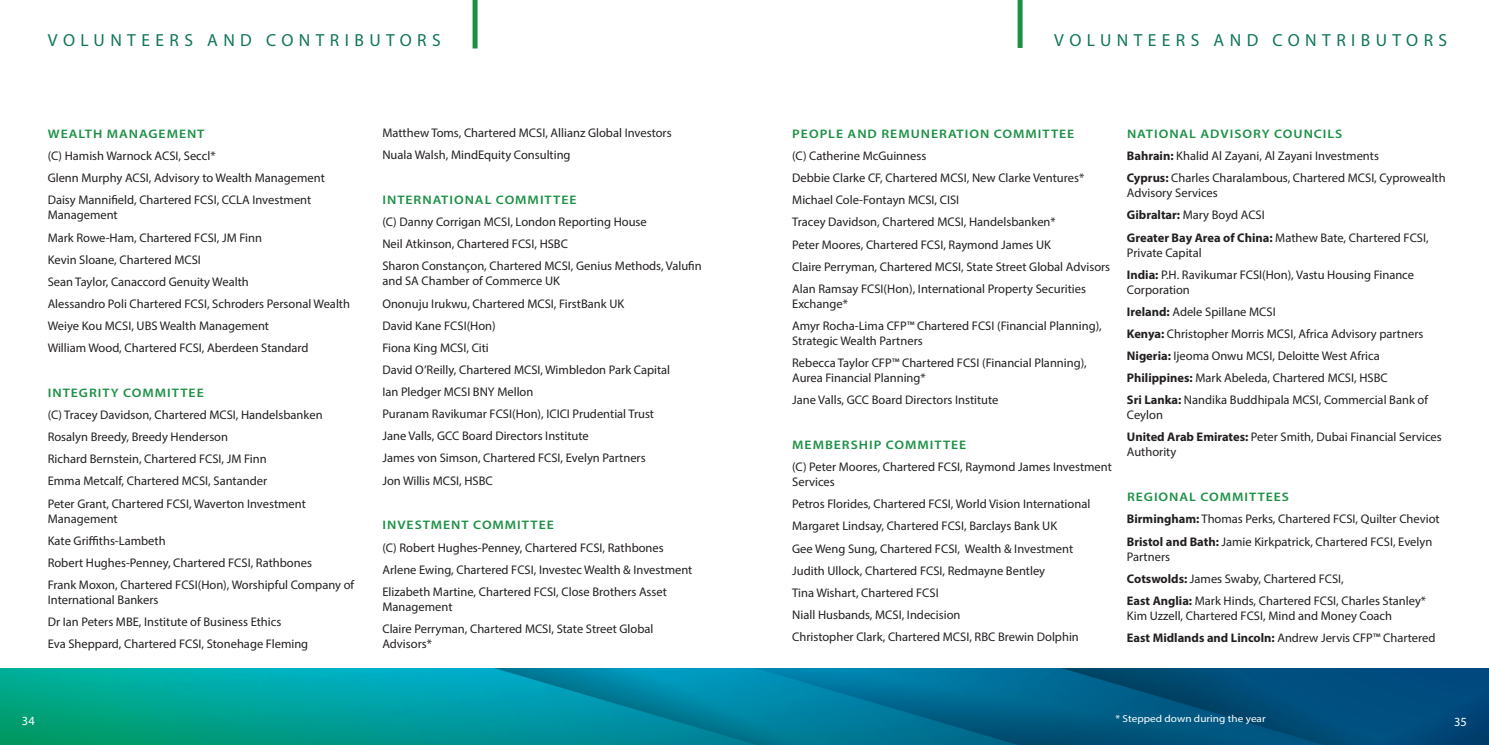
<style>
.page{position:relative;width:1489px;height:745px;background:#fff}
.page>*{position:absolute;margin:0;border:0;box-sizing:border-box;transform-origin:0 0}
.t1{font:17.5px "Myriad Pro";letter-spacing:.31em;color:#10755b}
.t2{font:12.5px/22.1px "Myriad Pro";color:#231f20}
.t3{font:12.5px "Myriad Pro";color:#fff}
.t4{font:600 12.38px "Myriad Pro";letter-spacing:.07em;color:#1c9145;scale:1.11 1}
.t5{font:10.12px "Myriad Pro";color:#fff;scale:1.11 1}
.s1{font-weight:700}
</style>
<div class="page">
<img style="left:0;top:668px;width:1488px;height:76px">
<div style="left:1017px;top:0;width:5px;height:48px;background:#1a9044"></div>
<div style="left:472px;top:0;width:5px;height:48px;background:#1a9044"></div>
<h1 class="t1" style="left:48px;top:30px;width:394px">VOLUNTEERS AND CONTRIBUTORS</h1>
<h1 class="t1" style="left:1054px;top:30px;width:394px">VOLUNTEERS AND CONTRIBUTORS</h1>
<p class="t4" style="left:48px;top:126px;width:143px">WEALTH MANAGEMENT</p>
<p class="t2" style="left:48px;top:145px;width:279px">(C) Hamish Warnock ACSI, Seccl*<br>Glenn Murphy ACSI, Advisory to Wealth Management<br>Daisy Mannifield, Chartered FCSI, CCLA Investment</p>
<p class="t2" style="left:48px;top:204px;width:304px">Management<br>Mark Rowe-Ham, Chartered FCSI, JM Finn<br>Kevin Sloane, Chartered MCSI<br>Sean Taylor, Canaccord Genuity Wealth<br>Alessandro Poli Chartered FCSI, Schroders Personal Wealth Weiye Kou MCSI, UBS Wealth Management<br>William Wood, Chartered FCSI, Aberdeen Standard</p>
<p class="t4" style="left:48px;top:384px;width:142px">INTEGRITY COMMITTEE</p>
<p class="t2" style="left:48px;top:403px;width:276px">(C) Tracey Davidson, Chartered MCSI, Handelsbanken Rosalyn Breedy, Breedy Henderson<br>Richard Bernstein, Chartered FCSI, JM Finn<br>Emma Metcalf, Chartered MCSI, Santander<br>Peter Grant, Chartered FCSI, Waverton Investment</p>
<p class="t2" style="left:48px;top:506px;width:308px">Management<br>Kate Griffiths-Lambeth<br>Robert Hughes-Penney, Chartered FCSI, Rathbones<br>Frank Moxon, Chartered FCSI(Hon), Worshipful Company of</p>
<p class="t2" style="left:48px;top:588px;width:262px">International Bankers<br>Dr Ian Peters MBE, Institute of Business Ethics<br>Eva Sheppard, Chartered FCSI, Stonehage Fleming</p>
<p class="t2" style="left:382px;top:121px;width:291px">Matthew Toms, Chartered MCSI, Allianz Global Investors<br>Nuala Walsh, MindEquity Consulting</p>
<p class="t4" style="left:382px;top:192px;width:176px">INTERNATIONAL COMMITTEE</p>
<p class="t2" style="left:382px;top:211px;width:321px">(C) Danny Corrigan MCSI, London Reporting House<br>Neil Atkinson, Chartered FCSI, HSBC<br>Sharon Constançon, Chartered MCSI, Genius Methods, Valufin</p>
<p class="t2" style="left:382px;top:270px;width:289px">and SA Chamber of Commerce UK<br>Ononuju Irukwu, Chartered MCSI, FirstBank UK<br>David Kane FCSI(Hon)<br>Fiona King MCSI, Citi<br>David O’Reilly, Chartered MCSI, Wimbledon Park Capital Ian Pledger MCSI BNY Mellon<br>Puranam Ravikumar FCSI(Hon), ICICI Prudential Trust Jane Valls, GCC Board Directors Institute<br>James von Simson, Chartered FCSI, Evelyn Partners<br>Jon Willis MCSI, HSBC</p>
<p class="t4" style="left:382px;top:517px;width:156px">INVESTMENT COMMITTEE</p>
<p class="t2" style="left:382px;top:535px;width:311px">(C) Robert Hughes-Penney, Chartered FCSI, Rathbones<br>Arlene Ewing, Chartered FCSI, Investec Wealth &amp; Investment<br>Elizabeth Martine, Chartered FCSI, Close Brothers Asset</p>
<p class="t2" style="left:382px;top:595px;width:272px">Management<br>Claire Perryman, Chartered MCSI, State Street Global</p>
<p class="t2" style="left:382px;top:632px;width:51px">Advisors*</p>
<p class="t4" style="left:792px;top:126px;width:255px">PEOPLE AND REMUNERATION COMMITTEE</p>
<p class="t2" style="left:792px;top:145px;width:319px">(C) Catherine McGuinness<br>Debbie Clarke CF, Chartered MCSI, New Clarke Ventures* Michael Cole-Fontayn MCSI, CISI<br>Tracey Davidson, Chartered MCSI, Handelsbanken*<br>Peter Moores, Chartered FCSI, Raymond James UK<br>Claire Perryman, Chartered MCSI, State Street Global Advisors Alan Ramsay FCSI(Hon), International Property Securities</p>
<p class="t2" style="left:792px;top:292px;width:311px">Exchange*<br>Amyr Rocha-Lima CFP™ Chartered FCSI (Financial Planning),</p>
<p class="t2" style="left:792px;top:329px;width:296px">Strategic Wealth Partners<br>Rebecca Taylor CFP™ Chartered FCSI (Financial Planning),</p>
<p class="t2" style="left:792px;top:366px;width:208px">Aurea Financial Planning*<br>Jane Valls, GCC Board Directors Institute</p>
<p class="t4" style="left:792px;top:437px;width:158px">MEMBERSHIP COMMITTEE</p>
<p class="t2" style="left:792px;top:459px;width:321px;line-height:15px">(C) Peter Moores, Chartered FCSI, Raymond James Investment<br>Services</p>
<p class="t2" style="left:792px;top:492px;width:299px">Petros Florides, Chartered FCSI, World Vision International Margaret Lindsay, Chartered FCSI, Barclays Bank UK<br>Gee Weng Sung, Chartered FCSI, Wealth &amp; Investment Judith Ullock, Chartered FCSI, Redmayne Bentley<br>Tina Wishart, Chartered FCSI<br>Niall Husbands, MCSI, Indecision<br>Christopher Clark, Chartered MCSI, RBC Brewin Dolphin</p>
<p class="t4" style="left:1126px;top:126px;width:195px">NATIONAL ADVISORY COUNCILS</p>
<p class="t2" style="left:1126px;top:145px;width:320px"><span class="s1">Bahrain:</span> Khalid Al Zayani, Al Zayani Investments<br><span class="s1">Cyprus:</span> Charles Charalambous, Chartered MCSI, Cyprowealth</p>
<p class="t2" style="left:1126px;top:182px;width:303px">Advisory Services<br><span class="s1">Gibraltar:</span> Mary Boyd ACSI<br><span class="s1">Greater Bay Area of China:</span> Mathew Bate, Chartered FCSI,</p>
<p class="t2" style="left:1126px;top:241px;width:289px">Private Capital<br><span class="s1">India:</span> P.H. Ravikumar FCSI(Hon), Vastu Housing Finance</p>
<p class="t2" style="left:1126px;top:278px;width:302px">Corporation<br><span class="s1">Ireland:</span> Adele Spillane MCSI<br><span class="s1">Kenya:</span> Christopher Morris MCSI, Africa Advisory partners <span class="s1">Nigeria:</span> Ijeoma Onwu MCSI, Deloitte West Africa <span class="s1">Philippines:</span> Mark Abeleda, Chartered MCSI, HSBC<br><span class="s1">Sri Lanka:</span> Nandika Buddhipala MCSI, Commercial Bank of</p>
<p class="t2" style="left:1126px;top:403px;width:316px">Ceylon<br><span class="s1">United Arab Emirates:</span> Peter Smith, Dubai Financial Services</p>
<p class="t2" style="left:1126px;top:440px;width:51px">Authority</p>
<p class="t4" style="left:1126px;top:489px;width:147px">REGIONAL COMMITTEES</p>
<p class="t2" style="left:1126px;top:507px;width:314px"><span class="s1">Birmingham:</span> Thomas Perks, Chartered FCSI, Quilter Cheviot<br><span class="s1">Bristol and Bath:</span> Jamie Kirkpatrick, Chartered FCSI, Evelyn</p>
<p class="t2" style="left:1126px;top:544px;width:301px">Partners<br><span class="s1">Cotswolds:</span> James Swaby, Chartered FCSI,<br><span class="s1">East Anglia:</span> Mark Hinds, Chartered FCSI, Charles Stanley*</p>
<p class="t2" style="left:1126px;top:604px;width:310px">Kim Uzzell, Chartered FCSI, Mind and Money Coach<br><span class="s1">East Midlands and Lincoln:</span> Andrew Jervis CFP™ Chartered</p>
<p class="t5" style="left:1115px;top:711px;width:137px">* Stepped down during the year</p>
<p class="t3" style="left:22px;top:712px;width:14px">34</p>
<p class="t3" style="left:1453px;top:713px;width:14px">35</p>
</div>
